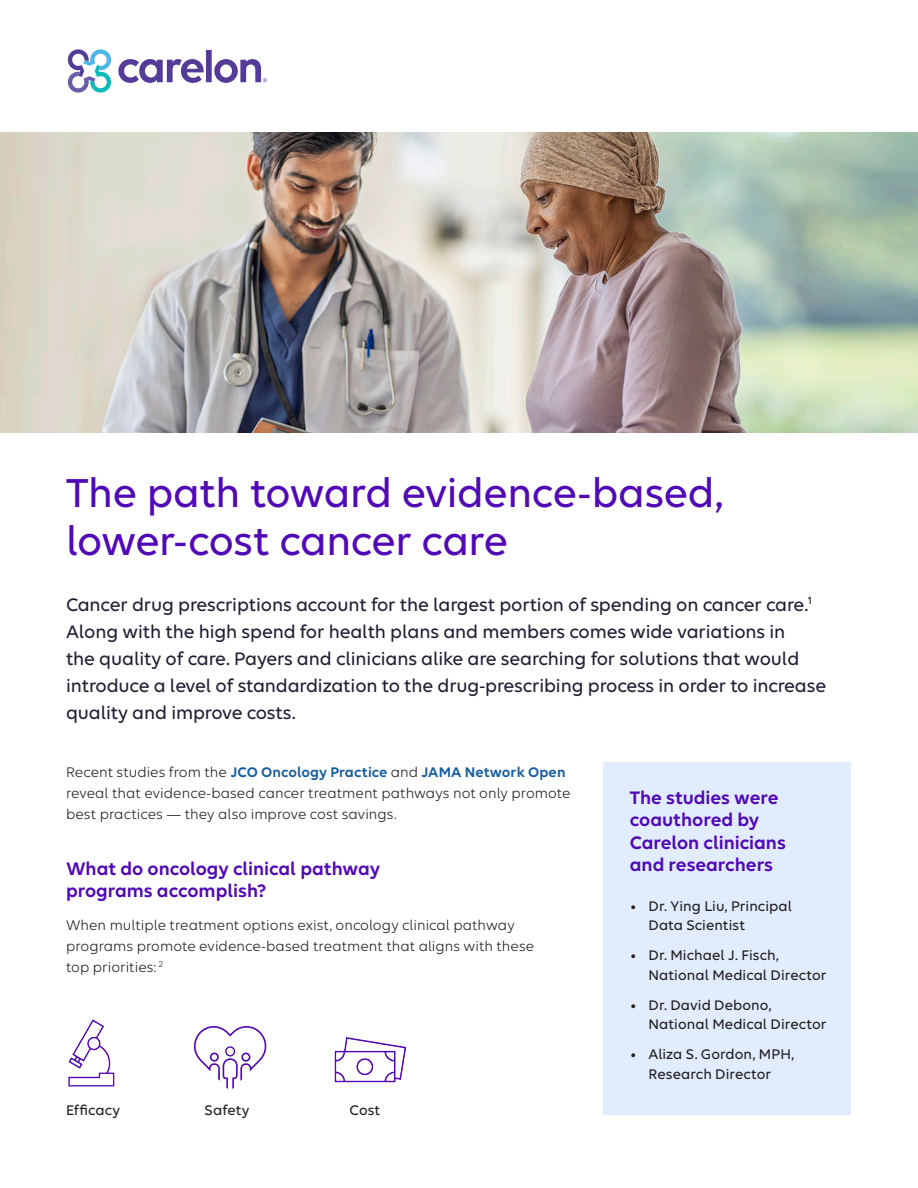
<style>
.page{position:relative;width:918px;height:1188px;background:#fff}
.page>*{position:absolute;margin:0;border:0;box-sizing:border-box;transform-origin:0 0}
.Headline_1{font:500 43.5px/48px "Elevance Sans";letter-spacing:-.01em;color:#5009b5}
.LEAD_IN{font:500 19.5px/27px "Elevance Sans";letter-spacing:-.005em;color:#231e33}
._10___Callout_Headline{font:600 19.5px/22.5px "Elevance Sans";letter-spacing:-.005em;color:#5009b5}
.Subhead_3{font:600 19.5px/22.5px "Elevance Sans";letter-spacing:-.005em;color:#5009b5}
.Body_10-13{font:15px/21px "Elevance Sans";letter-spacing:.005em;color:#231f20}
._10___Bullet_Level_1_-_10_13{font:500 15px/19.5px "Elevance Sans";letter-spacing:.005em;color:#231f20}
.Body_10-13-2{font:500 15px "Elevance Sans";letter-spacing:.005em;color:#231f20}
.s1{font-weight:600;color:#175d9e}
</style>
<div class="page">
<div style="left:603px;top:762px;width:247px;height:353px;background:#e1edff"></div>
<svg style="left:118px;top:50px;width:149px;height:33px"></svg>
<svg style="left:68px;top:49px;width:43px;height:44px"></svg>
<img style="left:68px;top:1019px;width:47px;height:68px">
<img style="left:334px;top:1037px;width:73px;height:46px">
<svg style="left:193px;top:1026px;width:74px;height:63px"></svg>
<img style="left:0;top:132px;width:918px;height:300px">
<p class="Headline_1" style="left:66px;top:467px;width:659px">The path toward evidence-based, lower-cost cancer care</p>
<p class="LEAD_IN" style="left:66px;top:590px;width:762px">Cancer drug prescriptions account for the largest portion of spending on cancer care. <sup>1<br></sup>Along with the high spend for health plans and members comes wide variations in<br>the quality of care. Payers and clinicians alike are searching for solutions that would introduce a level of standardization to the drug-prescribing process in order to increase quality and improve costs.</p>
<p class="Body_10-13" style="left:66px;top:761px;width:506px">Recent studies from the <span class="s1">JCO Oncology Practice</span> and <span class="s1">JAMA Network Open </span>reveal that evidence-based cancer treatment pathways not only promote best practices — they also improve cost savings.</p>
<p class="Subhead_3" style="left:66px;top:857px;width:316px">What do oncology clinical pathway programs accomplish?</p>
<p class="Body_10-13" style="left:66px;top:914px;width:470px">When multiple treatment options exist, oncology clinical pathway programs promote evidence-based treatment that aligns with these top priorities: <sup>2</sup></p>
<p class="Body_10-13-2" style="left:66px;top:1100px;width:56px">Efficacy</p>
<p class="Body_10-13-2" style="left:205px;top:1100px;width:46px">Safety</p>
<p class="Body_10-13-2" style="left:350px;top:1100px;width:32px">Cost</p>
<p class="_10___Callout_Headline" style="left:630px;top:786px;width:158px">The studies were coauthored by<br>Carelon clinicians and researchers</p>
<p class="_10___Bullet_Level_1_-_10_13" style="left:648px;top:895px;width:145px;text-indent:-18px">• Dr. Ying Liu, Principal<br>Data Scientist</p>
<p class="_10___Bullet_Level_1_-_10_13" style="left:648px;top:945px;width:180px;text-indent:-18px">• Dr. Michael J. Fisch,<br>National Medical Director</p>
<p class="_10___Bullet_Level_1_-_10_13" style="left:648px;top:994px;width:180px;text-indent:-18px">• Dr. David Debono,<br>National Medical Director</p>
<p class="_10___Bullet_Level_1_-_10_13" style="left:630px;top:1044px;width:165px;text-align:center">• Aliza S. Gordon, MPH,<br>Research Director</p>
</div>
